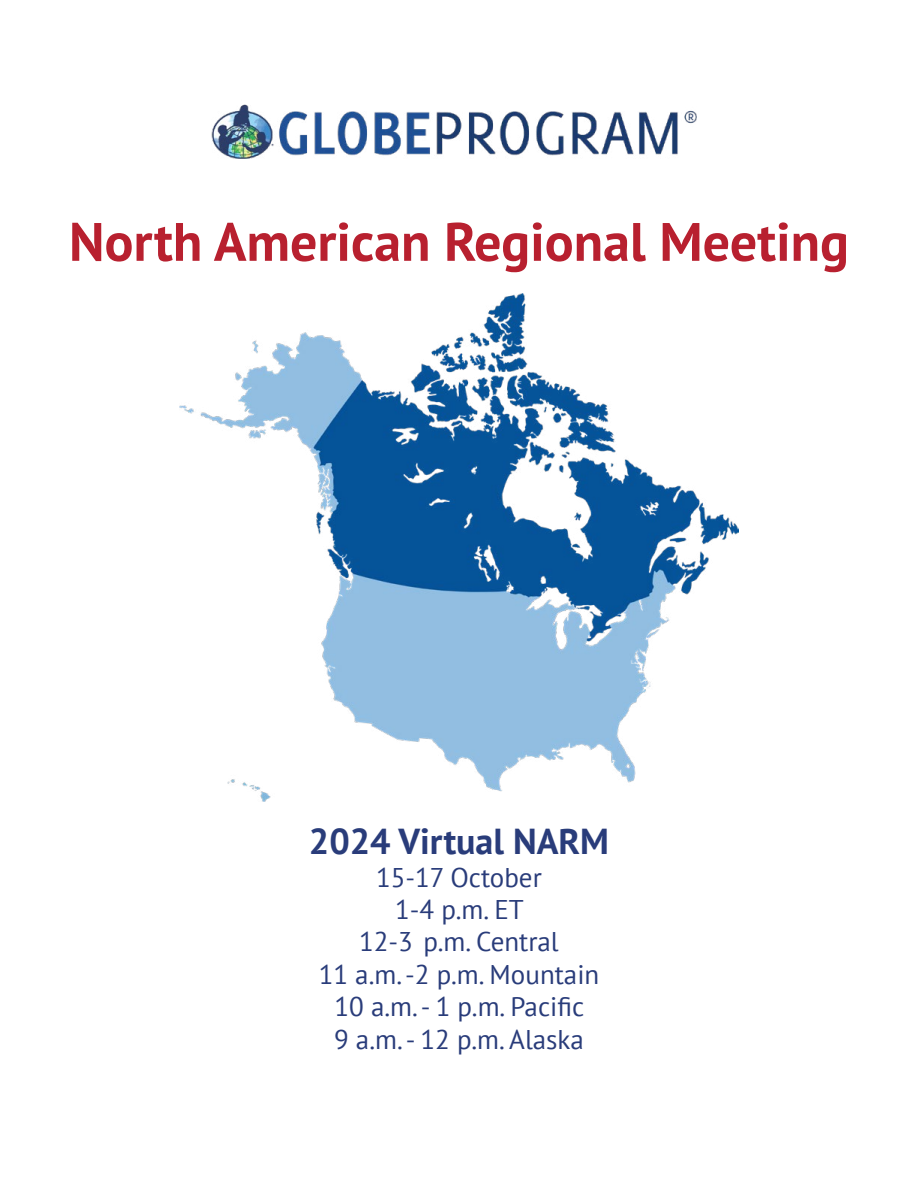
<style>
.page{position:relative;width:918px;height:1188px;background:#fff}
.page>*{position:absolute;margin:0;border:0;box-sizing:border-box;transform-origin:0 0}
.t1{font:700 54px "PT Sans";color:#b8202f}
.t2{font:700 36px "PT Sans";color:#293c7a}
.t3{font:27px/32.4px "PT Sans";color:#293c7a;text-align:center}
</style>
<div class="page">
<img style="left:211px;top:104px;width:486px;height:55px">
<img style="left:179px;top:294px;width:560px;height:507px">
<h1 class="t1" style="left:69px;top:206px;width:781px">North American Regional Meeting</h1>
<h2 class="t2" style="left:309px;top:818px;width:302px">2024 Virtual NARM</h2>
<p class="t3" style="left:319px;top:860px;width:282px">15-17 October<br>1-4 p.m. ET<br>12-3 p.m. Central<br>11 a.m. -2 p.m. Mountain<br>10 a.m. - 1 p.m. Pacific<br>9 a.m. - 12 p.m. Alaska</p>
</div>
